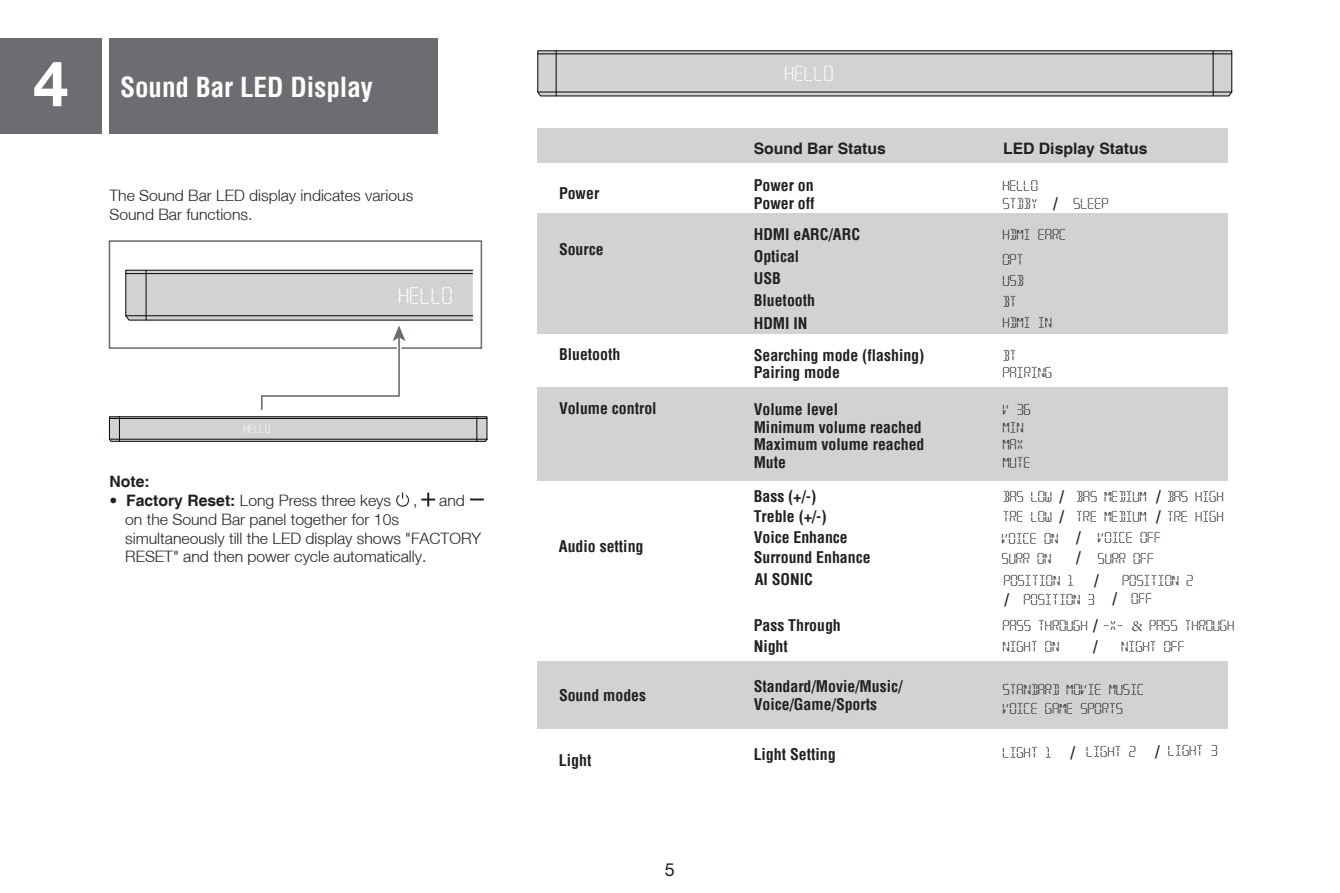
<style>
.page{position:relative;width:1340px;height:893px;background:#fff}
.page>*{position:absolute;margin:0;border:0;box-sizing:border-box;transform-origin:0 0}
.t1{font:700 63px "Helvetica Neue LT Pro";color:#fff}
.t2{font:700 condensed 27px "Helvetica";color:#fff}
.t3{font:24.07px "Segmental";color:#fff}
.t4{font:21.82px "Segmental";color:#fff}
.t5{font:18px "Helvetica Neue LT Pro";color:#231f20}
.t6{font:700 condensed 15.75px/17.6px "Helvetica";color:#231f20}
.t7{font:15.75px/17.6px "Segmental";color:#231f20}
.t8{font:300 15.75px/18.9px "Helvetica Neue LT";color:#231f20}
.t9{font:700 15.75px "Helvetica";color:#231f20}
.t10{font:11.92px "Segmental";color:#fff}
.s1{font-family:"Helvetica";font-weight:700}
.s2{font-family:"Helvetica";font-weight:700;font-stretch:condensed}
.s3{font-family:"Adobe Song Std";font-weight:300}
</style>
<div class="page">
<div style="left:0;top:38px;width:101px;height:96px;background:#6c6d70"></div>
<div style="left:109px;top:38px;width:329px;height:96px;background:#6c6d70"></div>
<svg style="left:537px;top:50px;width:695px;height:47px;background:#c4c5c7"></svg>
<hr style="left:538px;top:53px;width:693px;height:1px;background:#030303">
<hr style="left:538px;top:92px;width:693px;height:1px;background:#030303">
<hr style="left:556px;top:51px;width:1px;height:45px;background:#030303">
<hr style="left:1212px;top:51px;width:1px;height:45px;background:#030303">
<div style="left:538px;top:128px;width:689px;height:35px;background:#d1d2d4"></div>
<div style="left:538px;top:214px;width:689px;height:120px;background:#d1d2d4"></div>
<div style="left:538px;top:387px;width:689px;height:94px;background:#d1d2d4"></div>
<div style="left:538px;top:661px;width:689px;height:68px;background:#d1d2d4"></div>
<div style="left:109px;top:240px;width:373px;height:109px;border:2px solid #6c6d70"></div>
<svg style="left:109px;top:270px;width:379px;height:172px"></svg>
<hr style="left:126px;top:273px;width:346px;height:1px;background:#030303">
<hr style="left:126px;top:315px;width:346px;height:1px;background:#030303">
<hr style="left:146px;top:270px;width:1px;height:50px;background:#030303">
<svg style="left:396px;top:492px;width:13px;height:15px"></svg>
<svg style="left:470px;top:498px;width:14px;height:2px"></svg>
<svg style="left:421px;top:492px;width:14px;height:15px"></svg>
<h1 class="t1" style="left:33px;top:45px;width:37px">4</h1>
<h2 class="t2" style="left:120px;top:69px;width:254px">Sound Bar LED Display</h2>
<p class="t8" style="left:109px;top:186px;width:305px">The Sound Bar LED display indicates various<br>Sound Bar functions.</p>
<h3 class="t3" style="left:399px;top:282px;width:56px">HELLO</h3>
<p class="t10" style="left:244px;top:422px;width:28px">HELLO</p>
<p class="t9" style="left:109px;top:472px;width:42px">Note:</p>
<p class="t8" style="left:109px;top:490px;width:283px">• <span class="s1">Factory Reset:</span> Long Press three keys</p>
<p class="t8" style="left:413px;top:490px;width:6px">,</p>
<p class="t8" style="left:439px;top:490px;width:27px">and</p>
<p class="t8" style="left:125px;top:509px;width:357px">on the Sound Bar panel together for 10s simultaneously till the LED display shows "FACTORY<br>RESET" and then power cycle automatically.</p>
<p class="t6" style="left:559px;top:184px;width:42px">Power</p>
<p class="t6" style="left:559px;top:240px;width:46px">Source</p>
<p class="t6" style="left:559px;top:345px;width:63px">Bluetooth</p>
<p class="t6" style="left:559px;top:400px;width:99px">Volume control</p>
<p class="t6" style="left:559px;top:537px;width:86px">Audio setting</p>
<h3 class="t4" style="left:785px;top:61px;width:51px">HELLO</h3>
<p class="t9" style="left:753px;top:139px;width:134px">Sound Bar Status</p>
<p class="t6" style="left:753px;top:177px;width:62px">Power on<br>Power off</p>
<p class="t6" style="left:753px;top:225px;width:108px">HDMI eARC/ARC</p>
<p class="t6" style="left:753px;top:270px;width:29px">USB</p>
<p class="t6" style="left:753px;top:248px;width:47px">Optical</p>
<p class="t6" style="left:753px;top:292px;width:63px">Bluetooth</p>
<p class="t9" style="left:1003px;top:139px;width:146px">LED Display Status</p>
<p class="t7" style="left:1003px;top:177px;width:37px">HELLO<br>STDBY</p>
<p class="t6" style="left:1053px;top:194px;width:6px">/</p>
<p class="t7" style="left:1003px;top:225px;width:65px">HDMI EARC</p>
<p class="t7" style="left:1073px;top:194px;width:37px">SLEEP</p>
<p class="t7" style="left:1003px;top:251px;width:23px">OPT</p>
<p class="t7" style="left:1003px;top:272px;width:23px">USB</p>
<p class="t7" style="left:1003px;top:293px;width:16px">BT</p>
<p class="t6" style="left:753px;top:314px;width:55px">HDMI IN</p>
<p class="t7" style="left:1003px;top:314px;width:51px">HDMI IN</p>
<p class="t6" style="left:753px;top:346px;width:172px">Searching mode (flashing)<br>Pairing mode</p>
<p class="t6" style="left:753px;top:401px;width:172px">Volume level<br>Minimum volume reached<br>Maximum volume reached<br>Mute</p>
<p class="t7" style="left:1003px;top:346px;width:51px">BT<br>PAIRING</p>
<p class="t7" style="left:1003px;top:401px;width:30px">V 36<br>MIN<br>MAX<br>MUTE</p>
<p class="t6" style="left:753px;top:487px;width:64px">Bass (+/-)</p>
<p class="t7" style="left:1003px;top:487px;width:222px">BAS LOW <span class="s2">/</span> BAS MEDIUM <span class="s2">/</span> BAS HIGH</p>
<p class="t6" style="left:753px;top:507px;width:75px">Treble (+/-)</p>
<p class="t7" style="left:1002px;top:506px;width:223px;line-height:21.2px">TRE LOW <span class="s2">/</span> TRE MEDIUM <span class="s2">/</span> TRE HIGH<br>VOICE ON <span class="s2">/</span> VOICE OFF<br>SURR ON</p>
<p class="t6" style="left:753px;top:527px;width:118px;line-height:20.5px">Voice Enhance<br>Surround Enhance</p>
<p class="t7" style="left:1076px;top:550px;width:80px"><span class="s2">/</span> SURR OFF</p>
<p class="t6" style="left:754px;top:570px;width:60px">AI SONIC</p>
<p class="t7" style="left:1004px;top:572px;width:96px">POSITION 1 <span class="s2">/</span></p>
<p class="t7" style="left:1004px;top:571px;width:191px;line-height:18.7px;text-indent:118px">POSITION 2 <span class="s2">/</span> POSITION 3 <span class="s2">/</span> OFF</p>
<p class="t6" style="left:753px;top:616px;width:89px">Pass Through</p>
<p class="t7" style="left:1003px;top:617px;width:233px">PASS THROUGH <span class="s2">/</span> -X- <span class="s3">&amp;</span> PASS THROUGH</p>
<p class="t6" style="left:753px;top:637px;width:36px">Night</p>
<p class="t7" style="left:1003px;top:637px;width:58px">NIGHT ON</p>
<p class="t6" style="left:1093px;top:637px;width:6px">/</p>
<p class="t7" style="left:1121px;top:637px;width:65px">NIGHT OFF</p>
<p class="t6" style="left:559px;top:687px;width:89px">Sound modes</p>
<p class="t6" style="left:753px;top:676px;width:150px;line-height:18.9px">Standard/Movie/Music/<br>Voice/Game/Sports</p>
<p class="t6" style="left:753px;top:745px;width:83px">Light Setting</p>
<p class="t7" style="left:1003px;top:743px;width:217px">LIGHT 1 <span class="s2">/</span> LIGHT 2 <span class="s2">/</span> LIGHT 3</p>
<p class="t7" style="left:1003px;top:680px;width:143px;line-height:18.9px">STANDARD MOVIE MUSIC<br>VOICE GAME SPORTS</p>
<p class="t6" style="left:559px;top:751px;width:34px">Light</p>
<p class="t5" style="left:665px;top:859px;width:12px">5</p>
</div>
